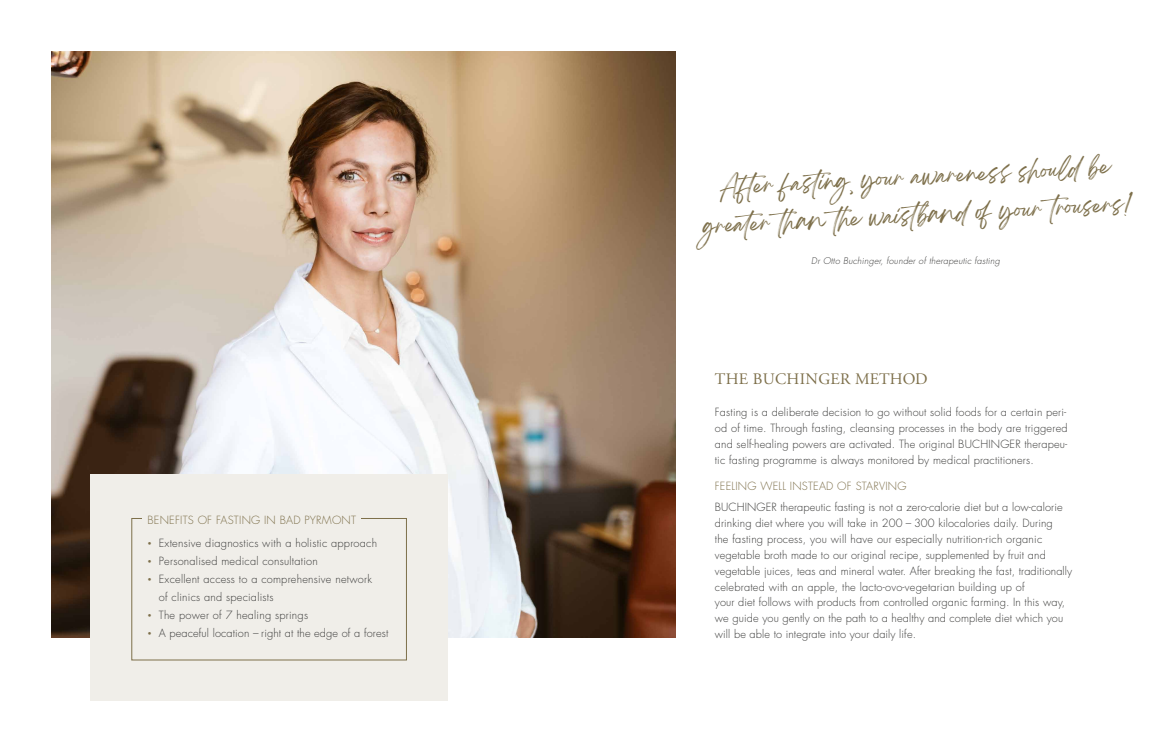
<style>
.page{position:relative;width:1163px;height:752px;background:#fff}
.page>*{position:absolute;margin:0;border:0;box-sizing:border-box;transform-origin:0 0}
.t1{font:20px/38px "Breathing";color:#7d6f4a}
.t2{font:16px "Adobe Garamond Pro";letter-spacing:.02em;color:#7d6f4a}
.t3{font:300 11px/15.9px "Futura Std";letter-spacing:.015em;color:#3c3c3b}
.t4{font:300 11px "Futura Std";letter-spacing:.02em;color:#7d6f4a}
.t5{font:italic 300 9px "Futura Std";letter-spacing:.02em;color:#3c3c3b}
.s1{font-size:7px;color:#7d6f4a}
</style>
<div class="page">
<img style="left:51px;top:51px;width:624px;height:586px">
<div style="left:91px;top:474px;width:357px;height:226px;background:#f0eee9"></div>
<p class="t4" style="left:147px;top:512px;width:210px">BENEFITS OF FASTING IN BAD PYRMONT</p>
<p class="t3" style="left:147px;top:534px;width:231px"><span class="s1">•</span> Extensive diagnostics with a holistic approach</p>
<p class="t3" style="left:147px;top:552px;width:172px"><span class="s1">•</span> Personalised medical consultation</p>
<p class="t3" style="left:159px;top:569px;width:215px;line-height:18px;text-indent:-11px"><span class="s1">•</span> Excellent access to a comprehensive network of clinics and specialists</p>
<p class="t3" style="left:147px;top:606px;width:162px"><span class="s1">•</span> The power of 7 healing springs</p>
<p class="t3" style="left:147px;top:624px;width:242px"><span class="s1">•</span> A peaceful location – right at the edge of a forest</p>
<h1 class="t1" style="left:700px;top:174px;width:412px;text-indent:19px;rotate:-3deg">After fasting, your awareness should be great er than</h1>
<h1 class="t1" style="left:832px;top:205px;width:300px;rotate:-3deg">the waistban d of your trousers!</h1>
<p class="t5" style="left:811px;top:255px;width:190px">Dr Otto Buchinger, founder of therapeutic fasting</p>
<h2 class="t2" style="left:714px;top:369px;width:214px">THE BUCHINGER METHOD</h2>
<p class="t3" style="left:714px;top:404px;width:354px">Fasting is a deliberate decision to go without solid foods for a certain peri&shy;od of time. Through fasting, cleansing processes in the body are triggered and self-healing powers are activated. The original BUCHINGER therapeu&shy;tic fasting programme is always monitored by medical practitioners.</p>
<p class="t4" style="left:714px;top:479px;width:193px">FEELING WELL INSTEAD OF STARVING</p>
<p class="t3" style="left:714px;top:499px;width:359px">BUCHINGER therapeutic fasting is not a zero-calorie diet but a low-calorie drinking diet where you will take in 200 – 300 kilocalories daily. During<br>the fasting process, you will have our especially nutrition-rich organic vegetable broth made to our original recipe, supplemented by fruit and vegetable juices, teas and mineral water. After breaking the fast, traditionally celebrated with an apple, the lacto-ovo-vegetarian building up of<br>your diet follows with products from controlled organic farming. In this way, we guide you gently on the path to a healthy and complete diet which you will be able to integrate into your daily life.</p>
</div>
